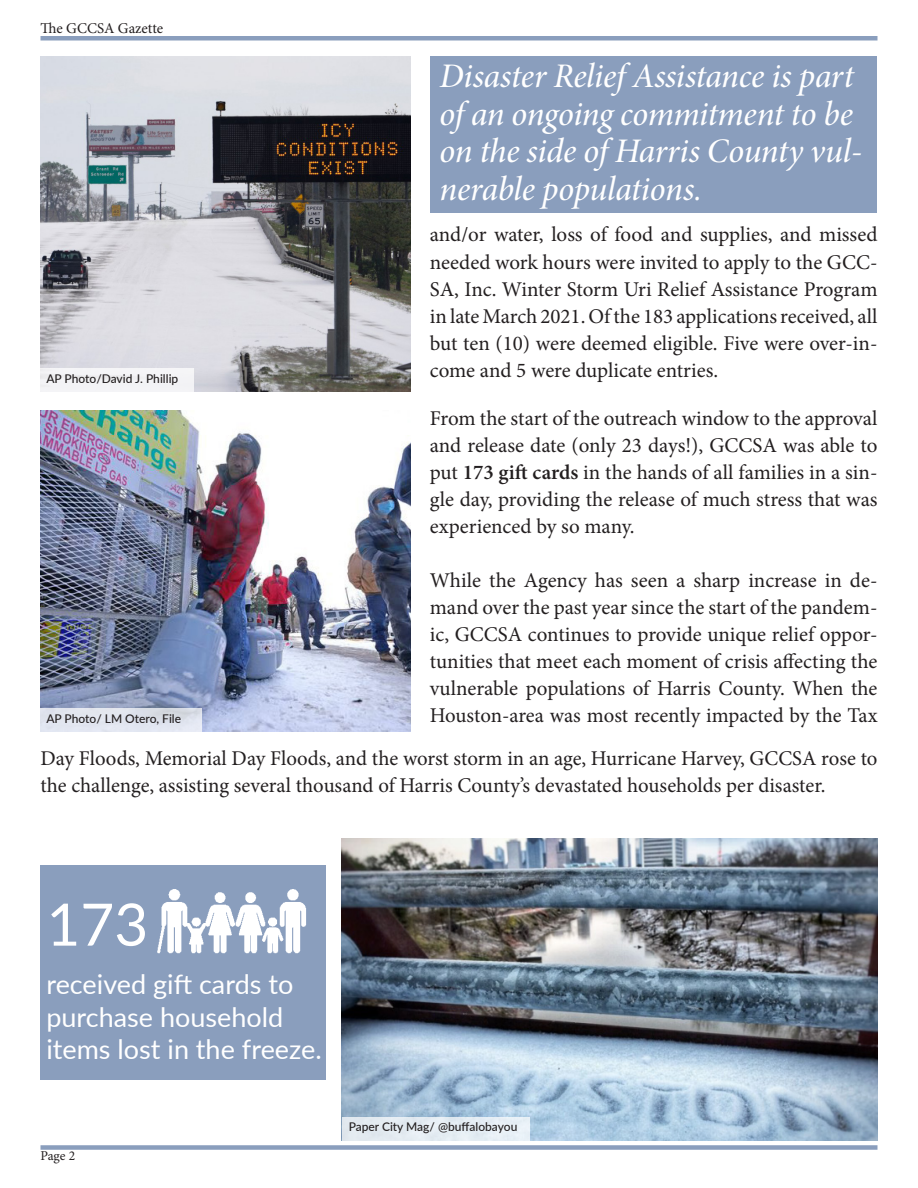
<style>
.page{position:relative;width:918px;height:1188px;background:#fff}
.page>*{position:absolute;margin:0;border:0;box-sizing:border-box;transform-origin:0 0}
.t1{font:58.5px "Lato";color:#fff}
.t2{font:34.5px/37.5px "Minion Pro Medium It Subh";letter-spacing:-.01em;color:#fff}
.t3{font:27px/32.4px "Lato";color:#fff}
.t4{font:21px/27px "Minion Pro";letter-spacing:-.005em;color:#231f20;text-align:justify}
.t5{font:15px "Minion Pro";color:#231f20}
.t6{font:13.5px "Minion Pro";color:#231f20}
.t7{font:500 12px "Lato";color:#231f20}
.s1{font-weight:600}
</style>
<div class="page">
<hr style="left:40px;top:36px;width:838px;height:4px;background:#8a9ebd">
<div style="left:40px;top:1145px;width:838px;height:5px;background:#8a9ebd"></div>
<div style="left:431px;top:57px;width:446px;height:156px;background:#8a9ebd"></div>
<img style="left:40px;top:57px;width:370px;height:335px">
<img style="left:40px;top:411px;width:370px;height:321px">
<img style="left:342px;top:839px;width:536px;height:301px">
<div style="left:40px;top:708px;width:162px;height:24px;background:linear-gradient(to right,#e2e6f0,#dde1ea)"></div>
<div style="left:40px;top:368px;width:154px;height:24px;background:#f3f3f6"></div>
<div style="left:342px;top:1117px;width:187px;height:23px;background:#e4ecf3"></div>
<div style="left:40px;top:865px;width:286px;height:215px;background:#8a9ebd"></div>
<img style="left:157px;top:889px;width:150px;height:65px">
<p class="t5" style="left:40px;top:18px;width:124px">The GCCSA Gazette</p>
<p class="t2" style="left:440px;top:57px;width:424px">Disaster Relief Assistance is part of an ongoing commitment to be on the side of Harris County vul&shy;nerable populations.</p>
<p class="t4" style="left:430px;top:220px;width:449px">and/or water, loss of food and supplies, and missed needed work hours were invited to apply to the GCC-SA, Inc. Winter Storm Uri Relief Assistance Program in late March 2021. Of the 183 applications received, all but ten (10) were deemed eligible. Five were over-in&shy;come and 5 were duplicate entries.</p>
<p class="t4" style="left:430px;top:405px;width:449px">From the start of the outreach window to the approval and release date (only 23 days!), GCCSA was able to put <span class="s1">173 gift cards</span> in the hands of all families in a sin&shy;gle day, providing the release of much stress that was experienced by so many.</p>
<p class="t4" style="left:430px;top:567px;width:449px">While the Agency has seen a sharp increase in de&shy;mand over the past year since the start of the pandem&shy;ic, GCCSA continues to provide unique relief oppor&shy;tunities that meet each moment of crisis affecting the vulnerable populations of Harris County. When the Houston-area was most recently impacted by the Tax</p>
<p class="t4" style="left:40px;top:745px;width:839px">Day Floods, Memorial Day Floods, and the worst storm in an age, Hurricane Harvey, GCCSA rose to the challenge, assisting several thousand of Harris County’s devastated households per disaster.</p>
<p class="t7" style="left:46px;top:370px;width:133px">AP Photo/David J. Phillip</p>
<p class="t7" style="left:46px;top:710px;width:136px">AP Photo/ LM Otero, File</p>
<p class="t1" style="left:46px;top:883px;width:103px">173</p>
<p class="t3" style="left:46px;top:967px;width:277px">received gift cards to purchase household items lost in the freeze.</p>
<p class="t6" style="left:40px;top:1146px;width:36px">Page 2</p>
<p class="t7" style="left:349px;top:1118px;width:170px">Paper City Mag/ @buffalobayou</p>
</div>
